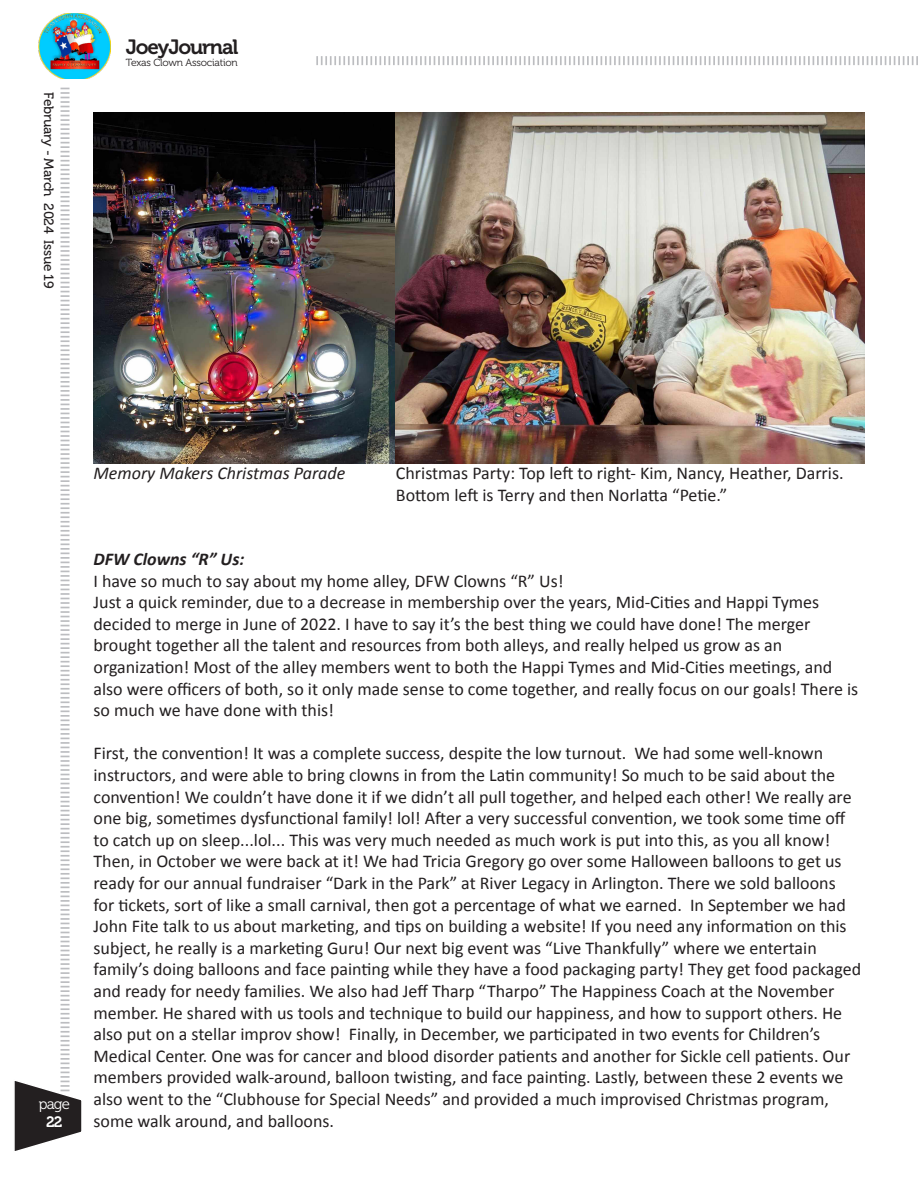
<style>
.page{position:relative;width:918px;height:1188px;background:#fff}
.page>*{position:absolute;margin:0;border:0;box-sizing:border-box;transform-origin:0 0}
.t1{font:20.55px "Museo 700";letter-spacing:-.05em;color:#231f20}
.t2{font:18px/21.6px "Calibri";color:#231f20}
.t3{font:italic 18px "Calibri";color:#231f20}
.t4{font:italic 700 18px "Calibri";color:#231f20}
.t5{font:15px "Museo 300";color:#fff}
.t6{font:15px "Museo 700";color:#fff}
.t7{font:13.5px "Museo 500";letter-spacing:-.02em;color:#231f20}
.t8{font:10.35px "Museo 300";letter-spacing:-.02em;color:#231f20}
</style>
<div class="page">
<svg style="left:14px;top:87px;width:68px;height:1064px"></svg>
<svg style="left:316px;top:56px;width:602px;height:9px"></svg>
<img style="left:39px;top:14px;width:72px;height:65px">
<img style="left:94px;top:113px;width:770px;height:351px">
<p class="t7" style="left:56px;top:92px;width:198px;rotate:90deg">February - March 2024 Issue 19</p>
<p class="t1" style="left:126px;top:36px;width:114px">JoeyJournal</p>
<p class="t8" style="left:126px;top:57px;width:114px">Texas Clown Association</p>
<p class="t5" style="left:39px;top:1096px;width:33px">page</p>
<p class="t6" style="left:46px;top:1114px;width:18px">22</p>
<p class="t3" style="left:94px;top:460px;width:253px">Memory Makers Christmas Parade</p>
<p class="t2" style="left:396px;top:462px;width:449px">Christmas Party: Top left to right- Kim, Nancy, Heather, Darris.<br>Bottom left is Terry and then Norlatta “Petie.”</p>
<p class="t4" style="left:94px;top:546px;width:152px">DFW Clowns “R” Us:</p>
<p class="t2" style="left:94px;top:569px;width:472px">I have so much to say about my home alley, DFW Clowns “R” Us!</p>
<p class="t2" style="left:94px;top:591px;width:766px">Just a quick reminder, due to a decrease in membership over the years, Mid-Cities and Happi Tymes decided to merge in June of 2022. I have to say it’s the best thing we could have done! The merger brought together all the talent and resources from both alleys, and really helped us grow as an organization! Most of the alley members went to both the Happi Tymes and Mid-Cities meetings, and also were officers of both, so it only made sense to come together, and really focus on our goals! There is so much we have done with this!</p>
<p class="t2" style="left:94px;top:742px;width:760px">First, the convention! It was a complete success, despite the low turnout. We had some well-known instructors, and were able to bring clowns in from the Latin community! So much to be said about the convention! We couldn’t have done it if we didn’t all pull together, and helped each other! We really are one big, sometimes dysfunctional family! lol! After a very successful convention, we took some time off to catch up on sleep...lol... This was very much needed as much work is put into this, as you all know!</p>
<p class="t2" style="left:94px;top:850px;width:769px">Then, in October we were back at it! We had Tricia Gregory go over some Halloween balloons to get us ready for our annual fundraiser “Dark in the Park” at River Legacy in Arlington. There we sold balloons<br>for tickets, sort of like a small carnival, then got a percentage of what we earned. In September we had John Fite talk to us about marketing, and tips on building a website! If you need any information on this subject, he really is a marketing Guru! Our next big event was “Live Thankfully” where we entertain family’s doing balloons and face painting while they have a food packaging party! They get food packaged and ready for needy families. We also had Jeff Tharp “Tharpo” The Happiness Coach at the November member. He shared with us tools and technique to build our happiness, and how to support others. He also put on a stellar improv show! Finally, in December, we participated in two events for Children’s Medical Center. One was for cancer and blood disorder patients and another for Sickle cell patients. Our members provided walk-around, balloon twisting, and face painting. Lastly, between these 2 events we also went to the “Clubhouse for Special Needs” and provided a much improvised Christmas program, some walk around, and balloons.</p>
</div>
